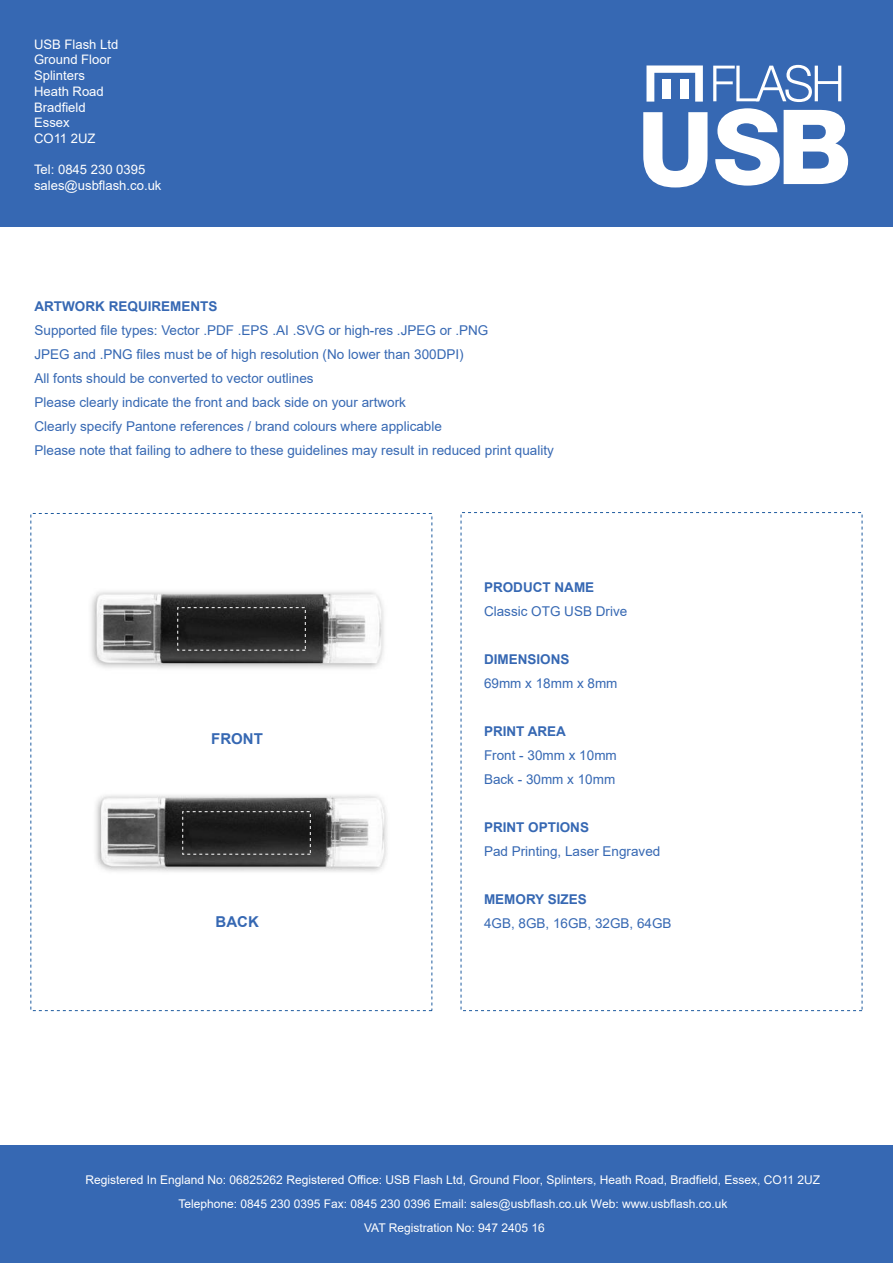
<style>
.page{position:relative;width:893px;height:1263px;background:#fff}
.page>*{position:absolute;margin:0;border:0;box-sizing:border-box;transform-origin:0 0}
.t1{font:700 15px "Arial";color:#3668b3}
.t2{font:13.5px/24px "Arial";color:#3668b3}
.t3{font:700 13.5px "Arial";color:#3668b3}
.t4{font:13.05px/15.8px "Arial";color:#fff}
.t5{font:12px/24px "Arial";color:#fff;text-align:center}
</style>
<div class="page">
<div style="left:0;top:0;width:893px;height:227px;background:#3668b3"></div>
<svg style="left:713px;top:65px;width:128px;height:37px"></svg>
<svg style="left:646px;top:65px;width:57px;height:37px"></svg>
<div style="left:680px;top:79px;width:8px;height:20px;background:#fff"></div>
<div style="left:662px;top:79px;width:9px;height:20px;background:#fff"></div>
<svg style="left:643px;top:112px;width:64px;height:75px"></svg>
<svg style="left:715px;top:108px;width:133px;height:78px"></svg>
<img style="left:91px;top:591px;width:296px;height:281px">
<div style="left:0;top:1146px;width:893px;height:117px;background:#3668b3"></div>
<p class="t4" style="left:34px;top:36px;width:86px">USB Flash Ltd<br>Ground Floor<br>Splinters<br>Heath Road<br>Bradfield<br>Essex<br>CO11 2UZ</p>
<p class="t4" style="left:34px;top:162px;width:129px">Tel: 0845 230 0395 sales@usbflash.co.uk</p>
<p class="t3" style="left:34px;top:296px;width:184px">ARTWORK REQUIREMENTS</p>
<p class="t2" style="left:34px;top:318px;width:521px">Supported file types: Vector .PDF .EPS .AI .SVG or high-res .JPEG or .PNG<br>JPEG and .PNG files must be of high resolution (No lower than 300DPI)<br>All fonts should be converted to vector outlines<br>Please clearly indicate the front and back side on your artwork<br>Clearly specify Pantone references / brand colours where applicable<br>Please note that failing to adhere to these guidelines may result in reduced print quality</p>
<p class="t1" style="left:211px;top:728px;width:53px">FRONT</p>
<p class="t1" style="left:215px;top:911px;width:45px">BACK</p>
<p class="t3" style="left:484px;top:577px;width:112px">PRODUCT NAME</p>
<p class="t2" style="left:484px;top:599px;width:145px">Classic OTG USB Drive</p>
<p class="t3" style="left:484px;top:649px;width:87px">DIMENSIONS</p>
<p class="t2" style="left:484px;top:671px;width:135px">69mm x 18mm x 8mm</p>
<p class="t3" style="left:484px;top:721px;width:84px">PRINT AREA</p>
<p class="t2" style="left:484px;top:743px;width:134px">Front - 30mm x 10mm<br>Back - 30mm x 10mm</p>
<p class="t3" style="left:484px;top:817px;width:107px">PRINT OPTIONS</p>
<p class="t2" style="left:484px;top:839px;width:178px">Pad Printing, Laser Engraved</p>
<p class="t3" style="left:484px;top:889px;width:104px">MEMORY SIZES</p>
<p class="t2" style="left:484px;top:911px;width:189px">4GB, 8GB, 16GB, 32GB, 64GB</p>
<p class="t5" style="left:86px;top:1167px;width:736px">Registered In England No: 06825262 Registered Office: USB Flash Ltd, Ground Floor, Splinters, Heath Road, Bradfield, Essex, CO11 2UZ<br>Telephone: 0845 230 0395 Fax: 0845 230 0396 Email: sales@usbflash.co.uk Web: www.usbflash.co.uk<br>VAT Registration No: 947 2405 16</p>
</div>
